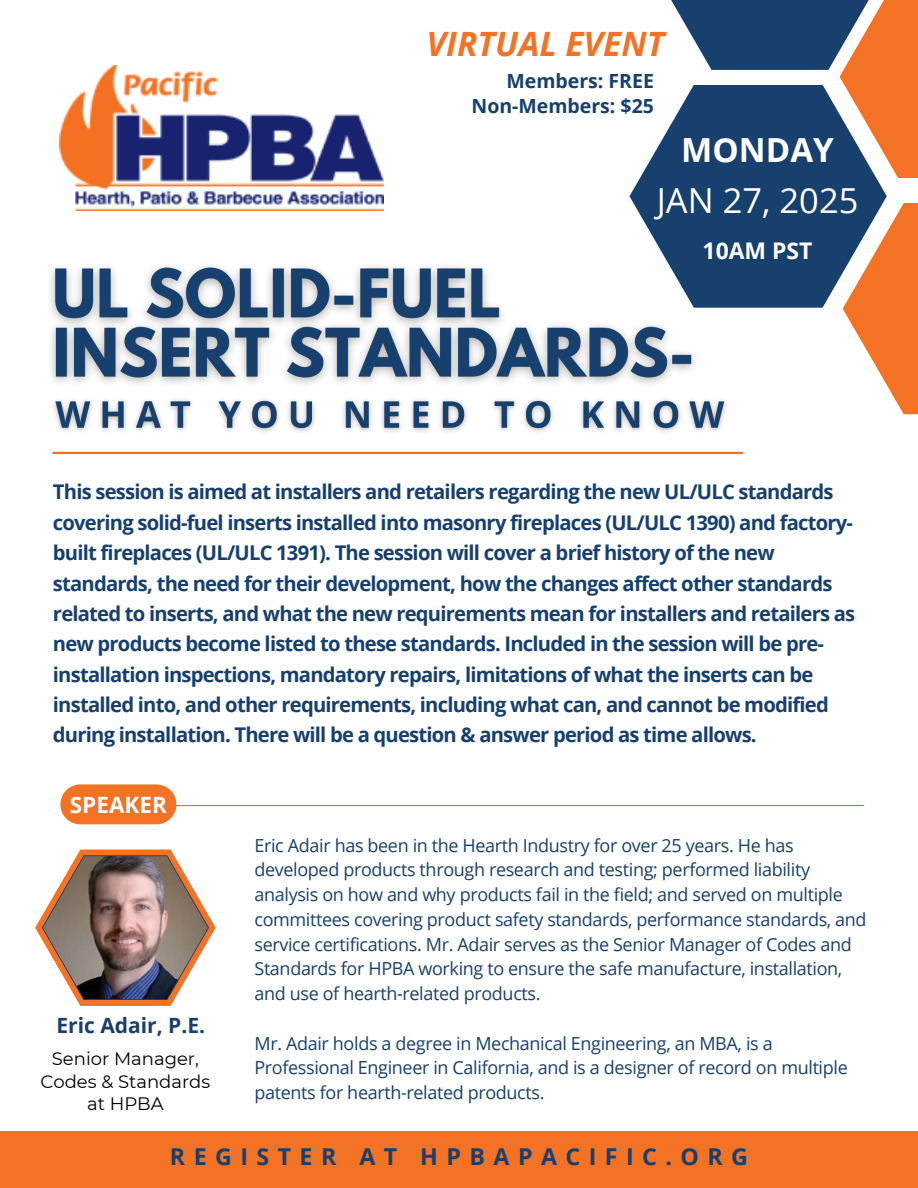
<style>
.page{position:relative;width:918px;height:1188px;background:#fff}
.page>*{position:absolute;margin:0;border:0;box-sizing:border-box;transform-origin:0 0}
.t1{font:34.5px "Open Sans";color:#fff}
.t2{font:italic 700 33.45px "Open Sans";color:#f47224}
.t3{font:700 33.15px "Open Sans";color:#fff}
.t4{font:700 23.25px "Open Sans";letter-spacing:.365em;color:#17406e}
.t5{font:700 22.95px "Open Sans";color:#fdfefe}
.t6{font:700 22.5px "Open Sans";color:#fff}
.t7{font:700 21px "Open Sans";color:#17406e}
.t8{font:700 20.25px/30.3px "Open Sans";letter-spacing:-.04em;color:#17406e}
.t9{font:700 19.5px/24.8px "Open Sans";color:#17406e;text-align:right}
.t10{font:18px/24.8px "Open Sans";letter-spacing:-.02em;color:#17406e}
.t11{font:18px/22.5px "Montserrat";color:#000;text-align:center}
</style>
<div class="page">
<svg style="left:843px;top:203px;width:75px;height:211px;fill:#f47224"></svg>
<hr style="left:53px;top:452px;width:689px;height:2px;background:#f47224">
<img style="left:50px;top:265px;width:645px;height:119px">
<img style="left:59px;top:65px;width:324px;height:145px">
<img style="left:35px;top:850px;width:181px;height:156px">
<svg style="left:671px;top:0;width:169px;height:70px;background:#355980"></svg>
<svg style="left:840px;top:0;width:78px;height:178px;background:#e47e42"></svg>
<div style="left:0;top:1131px;width:918px;height:57px;background:#f47224"></div>
<hr style="left:171px;top:805px;width:692px;height:1px;background:#f47224">
<div style="left:60px;top:784px;width:116px;height:40px;background:#f47224;border-radius:20px"></div>
<svg style="left:629px;top:85px;width:258px;height:223px;fill:#17406e"></svg>
<img style="left:54px;top:399px;width:672px;height:33px">
<p class="t2" style="left:427px;top:21px;width:239px">VIRTUAL EVENT</p>
<h4 class="t9" style="left:472px;top:68px;width:184px">Members: FREE<br>Non-Members: $25</h4>
<h4 class="t3" style="left:681px;top:126px;width:154px">MONDAY</h4>
<h3 class="t1" style="left:657px;top:177px;width:203px">JAN 27, 2025</h3>
<h6 class="t5" style="left:703px;top:235px;width:111px">10AM PST</h6>
<h6 class="t8" style="left:53px;top:476px;width:804px">This session is aimed at installers and retailers regarding the new UL/ULC standards covering solid-fuel inserts installed into masonry fireplaces (UL/ULC 1390) and factory&shy;built fireplaces (UL/ULC 1391). The session will cover a brief history of the new standards, the need for their development, how the changes affect other standards related to inserts, and what the new requirements mean for installers and retailers as new products become listed to these standards. Included in the session will be pre&shy;installation inspections, mandatory repairs, limitations of what the inserts can be installed into, and other requirements, including what can, and cannot be modified during installation. There will be a question &amp; answer period as time allows.</h6>
<h2 class="t6" style="left:70px;top:789px;width:98px">SPEAKER</h2>
<p class="t7" style="left:56px;top:1011px;width:150px">Eric Adair, P.E.</p>
<p class="t11" style="left:41px;top:1048px;width:171px">Senior Manager,<br>Codes &amp; Standards at HPBA</p>
<p class="t10" style="left:254px;top:832px;width:614px">Eric Adair has been in the Hearth Industry for over 25 years. He has developed products through research and testing; performed liability analysis on how and why products fail in the field; and served on multiple committees covering product safety standards, performance standards, and service certifications. Mr. Adair serves as the Senior Manager of Codes and Standards for HPBA working to ensure the safe manufacture, installation, and use of hearth-related products.</p>
<h5 class="t10" style="left:254px;top:1030px;width:595px">Mr. Adair holds a degree in Mechanical Engineering, an MBA, is a<br>Professional Engineer in California, and is a designer of record on multiple patents for hearth-related products.</h5>
<h4 class="t4" style="left:170px;top:1140px;width:580px">REGISTER AT HPBAPACIFIC.ORG</h4>
</div>
